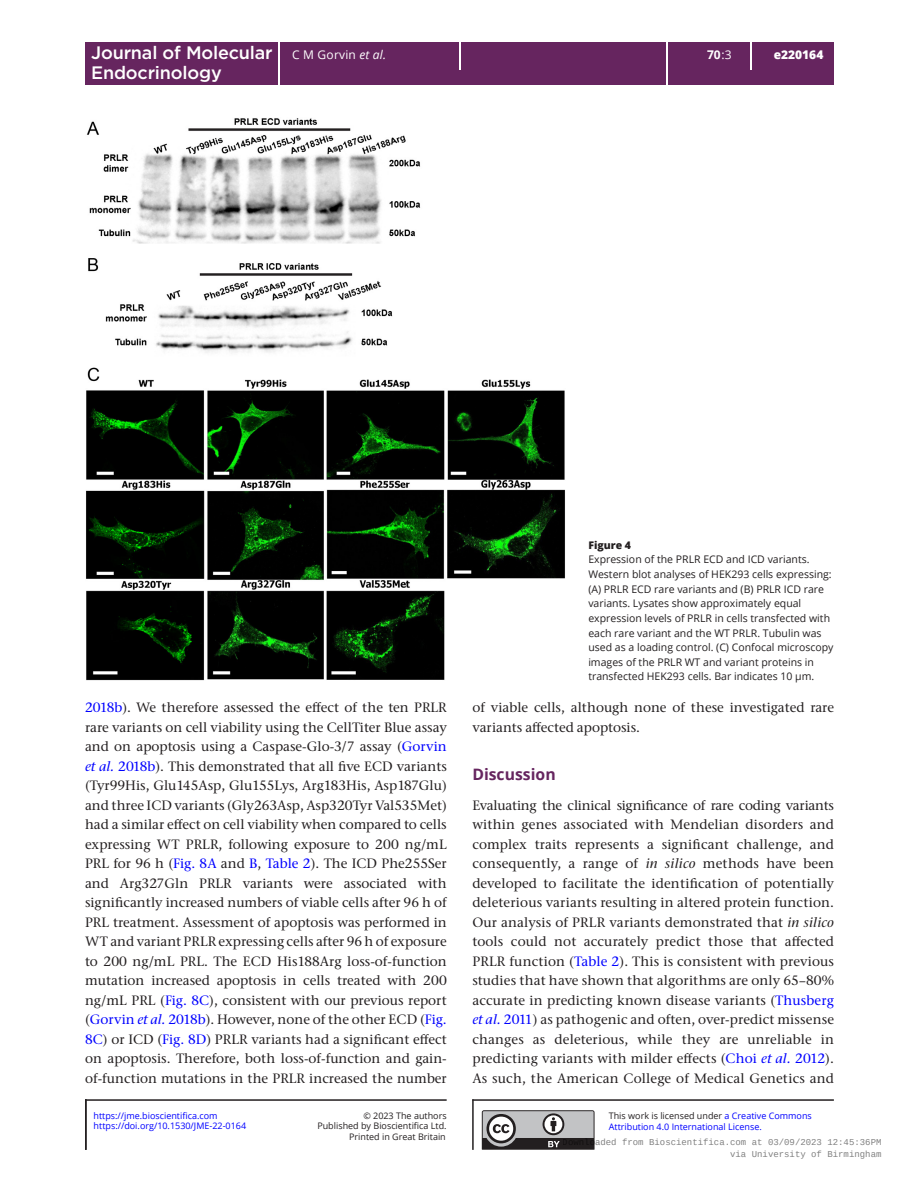
<style>
.page{position:relative;width:919px;height:1187px;background:#fff}
.page>*{position:absolute;margin:0;border:0;box-sizing:border-box;transform-origin:0 0}
.t1{font:500 18px "Gotham";letter-spacing:-.01em;color:#fff}
.t2{font:700 15.75px "Open Sans";color:#66255f}
.TXT{font:500 13.5px/19.5px "Stone Serif ITC Pro";color:#231f20;text-align:justify}
.t3{font:800 12px "Open Sans";color:#fff}
.t4{font:700 12px "Open Sans";color:#fff}
.FC{font:10.5px/14.7px "Open Sans";color:#231f20}
.FC-2{font:800 10.5px "Open Sans";color:#231f20}
.t5{font:9px/10.8px "Open Sans";color:#00f}
.t6{font:9px/12px "Liberation Mono";color:rgb(0 0 0/.5);text-align:right}
.t7{font:9px/10.5px "Open Sans";color:#231f20;text-align:right}
.s1{font-family:"Open Sans";font-weight:400;font-size:12px}
.s2{font-family:"Open Sans";font-weight:400;font-style:italic;font-size:12px}
.s3{font-weight:400}
.s4{color:#00f}
.s5{font-style:italic;color:#00f}
.s6{font-style:italic}
.s7{color:#231f20}
</style>
<div class="page">
<div style="left:85px;top:42px;width:748px;height:43px;background:#66255f"></div>
<hr style="left:278px;top:42px;width:1px;height:43px;background:#fff">
<hr style="left:666px;top:42px;width:2px;height:43px;background:#fff">
<svg style="left:459px;top:42px;width:1px;height:27px"></svg>
<hr style="left:750px;top:42px;width:2px;height:27px;background:#fff">
<img style="left:86px;top:118px;width:479px;height:562px">
<svg style="left:482px;top:1110px;width:112px;height:39px;background:#8f8e8f"></svg>
<hr style="left:85px;top:1099px;width:361px;height:1px;background:#231f20">
<hr style="left:85px;top:1099px;width:2px;height:50px;background:#231f20">
<hr style="left:472px;top:1099px;width:1px;height:50px;background:#231f20">
<hr style="left:472px;top:1099px;width:361px;height:1px;background:#231f20">
<h1 class="t1" style="left:91px;top:41px;width:296px">Journal of Molecular <span class="s1">C M Gorvin</span> <span class="s2">et al.</span></h1>
<p class="t4" style="left:707px;top:47px;width:26px">70<span class="s3">:3</span></p>
<p class="t3" style="left:773px;top:46px;width:51px">e220164</p>
<h1 class="t1" style="left:91px;top:61px;width:132px">Endocrinology</h1>
<p class="FC-2" style="left:588px;top:537px;width:44px">Figure 4</p>
<p class="FC" style="left:588px;top:552px;width:247px">Expression of the PRLR ECD and ICD variants.<br>Western blot analyses of HEK293 cells expressing: (A) PRLR ECD rare variants and (B) PRLR ICD rare variants. Lysates show approximately equal expression levels of PRLR in cells transfected with each rare variant and the WT PRLR. Tubulin was used as a loading control. (C) Confocal microscopy images of the PRLR WT and variant proteins in transfected HEK293 cells. Bar indicates 10 µm.</p>
<p class="TXT" style="left:85px;top:697px;width:363px"><span class="s4">2018b</span>). We therefore assessed the effect of the ten PRLR rare variants on cell viability using the CellTiter Blue assay and on apoptosis using a Caspase-Glo-3/7 assay (<span class="s4">Gorvin </span><span class="s5">et al.</span> <span class="s4">2018b</span>). This demonstrated that all five ECD variants (Tyr99His, Glu145Asp, Glu155Lys, Arg183His, Asp187Glu) and three ICD variants (Gly263Asp, Asp320Tyr Val535Met) had a similar effect on cell viability when compared to cells expressing WT PRLR, following exposure to 200 ng/mL PRL for 96 h (<span class="s4">Fig. 8A</span> and <span class="s4">B</span>, <span class="s4">Table 2</span>). The ICD Phe255Ser and Arg327Gln PRLR variants were associated with significantly increased numbers of viable cells after 96 h of PRL treatment. Assessment of apoptosis was performed in WT and variant PRLR expressing cells after 96 h of exposure to 200 ng/mL PRL. The ECD His188Arg loss-of-function mutation increased apoptosis in cells treated with 200 ng/mL PRL (<span class="s4">Fig. 8C</span>), consistent with our previous report (<span class="s4">Gorvin</span> <span class="s5">et al.</span> <span class="s4">2018b</span>). However, none of the other ECD (<span class="s4">Fig.<br>8C</span>) or ICD (<span class="s4">Fig. 8D</span>) PRLR variants had a significant effect on apoptosis. Therefore, both loss-of-function and gain&shy;of-function mutations in the PRLR increased the number</p>
<p class="TXT" style="left:472px;top:697px;width:363px">of viable cells, although none of these investigated rare variants affected apoptosis.</p>
<h1 class="t2" style="left:472px;top:763px;width:85px">Discussion</h1>
<p class="TXT" style="left:472px;top:795px;width:363px">Evaluating the clinical significance of rare coding variants within genes associated with Mendelian disorders and complex traits represents a significant challenge, and consequently, a range of <span class="s6">in silico</span> methods have been developed to facilitate the identification of potentially deleterious variants resulting in altered protein function.<br>Our analysis of PRLR variants demonstrated that <span class="s6">in silico </span>tools could not accurately predict those that affected PRLR function (<span class="s4">Table 2</span>). This is consistent with previous studies that have shown that algorithms are only 65–80% accurate in predicting known disease variants (<span class="s4">Thusberg </span><span class="s5">et al.</span> <span class="s4">2011</span>) as pathogenic and often, over-predict missense changes as deleterious, while they are unreliable in predicting variants with milder effects (<span class="s4">Choi</span> <span class="s5">et al.</span> <span class="s4">2012</span>).<br>As such, the American College of Medical Genetics and</p>
<p class="t5" style="left:93px;top:1109px;width:125px">https://jme.bioscientifica.com</p>
<p class="t7" style="left:317px;top:1110px;width:131px">© 2023 The authors<br>Published by Bioscientifica Ltd.<br>Printed in Great Britain</p>
<p class="t5" style="left:608px;top:1109px;width:204px"><span class="s7">This work is licensed under</span> a Creative Commons<br>Attribution 4.0 International License.</p>
<p class="t6" style="left:562px;top:1136px;width:320px">Downloaded from Bioscientifica.com at 03/09/2023 12:45:36PM via University of Birmingham</p>
<p class="t5" style="left:94px;top:1120px;width:154px">https://doi.org/10.1530/JME-22-0164</p>
</div>
